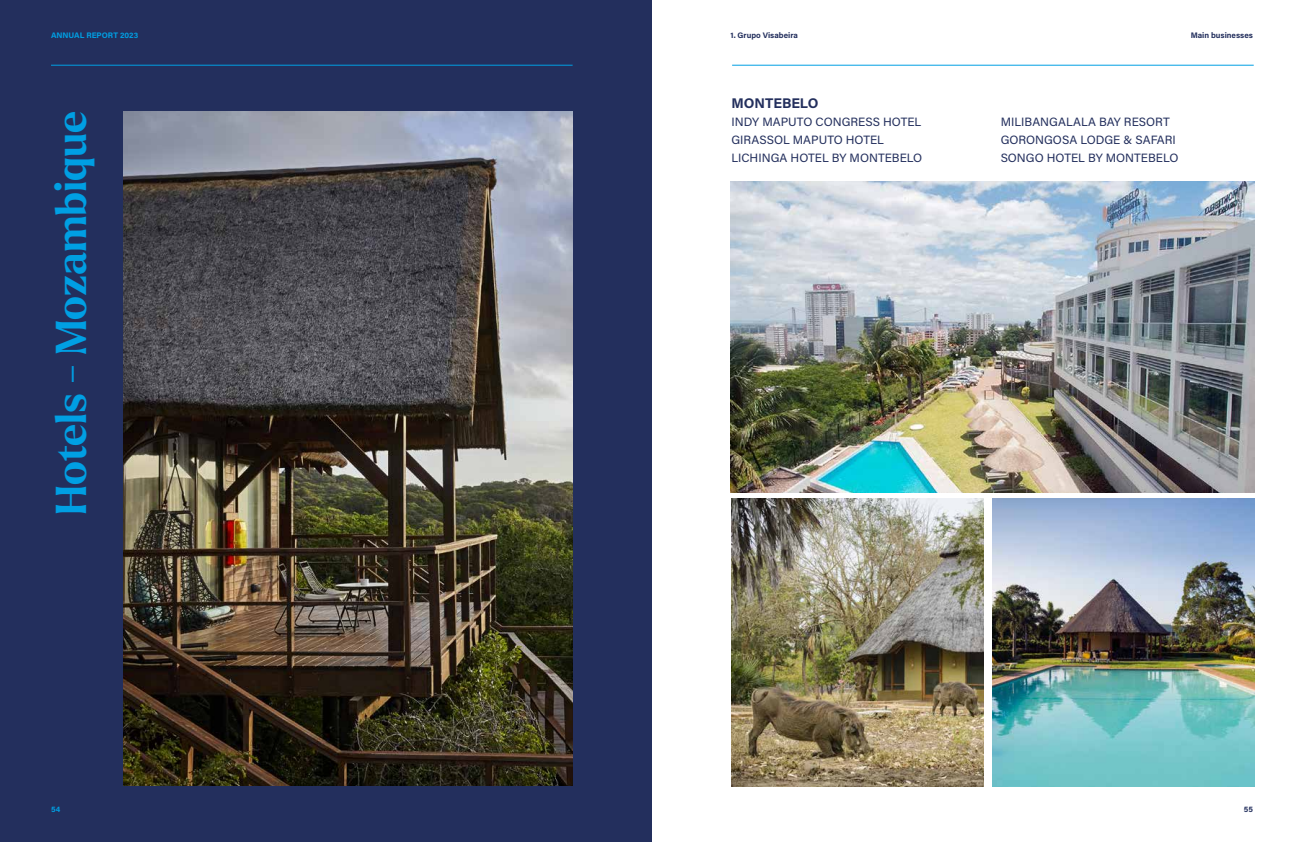
<style>
.page{position:relative;width:1304px;height:842px;background:#fff}
.page>*{position:absolute;margin:0;border:0;box-sizing:border-box;transform-origin:0 0}
.t1{font:700 42px "Larken";letter-spacing:-.005em;color:#009fe3}
.t2{font:700 14px "Acumin Pro";color:#232f5d}
.t3{font:12px/18px "Acumin Pro";color:#232f5d}
.t4{font:700 8px "Acumin Pro";color:#232f5d}
.t5{font:700 8px "Acumin Pro";color:#009fe3}
</style>
<div class="page">
<div style="left:0;top:0;width:652px;height:842px;background:#232f5d"></div>
<img style="left:124px;top:111px;width:449px;height:674px">
<img style="left:731px;top:182px;width:523px;height:310px">
<img style="left:731px;top:498px;width:253px;height:288px">
<img style="left:992px;top:498px;width:262px;height:288px">
<hr style="left:51px;top:65px;width:522px;height:1px;background:#009fe3">
<hr style="left:732px;top:65px;width:522px;height:1px;background:#009fe3">
<p class="t5" style="left:51px;top:30px;width:89px">ANNUAL REPORT 2023</p>
<h1 class="t1" style="left:44px;top:515px;width:405px;rotate:-90deg">Hotels - Mozambique</h1>
<p class="t4" style="left:731px;top:30px;width:69px">1. Grupo Visabeira</p>
<p class="t4" style="left:1191px;top:30px;width:64px">Main businesses</p>
<p class="t2" style="left:731px;top:93px;width:89px">MONTEBELO</p>
<p class="t3" style="left:731px;top:112px;width:192px">INDY MAPUTO CONGRESS HOTEL<br>GIRASSOL MAPUTO HOTEL<br>LICHINGA HOTEL BY MONTEBELO</p>
<p class="t3" style="left:1001px;top:112px;width:179px">MILIBANGALALA BAY RESORT<br>GORONGOSA LODGE &amp; SAFARI<br>SONGO HOTEL BY MONTEBELO</p>
<p class="t5" style="left:51px;top:803px;width:11px">54</p>
<p class="t4" style="left:1244px;top:803px;width:11px">55</p>
</div>
